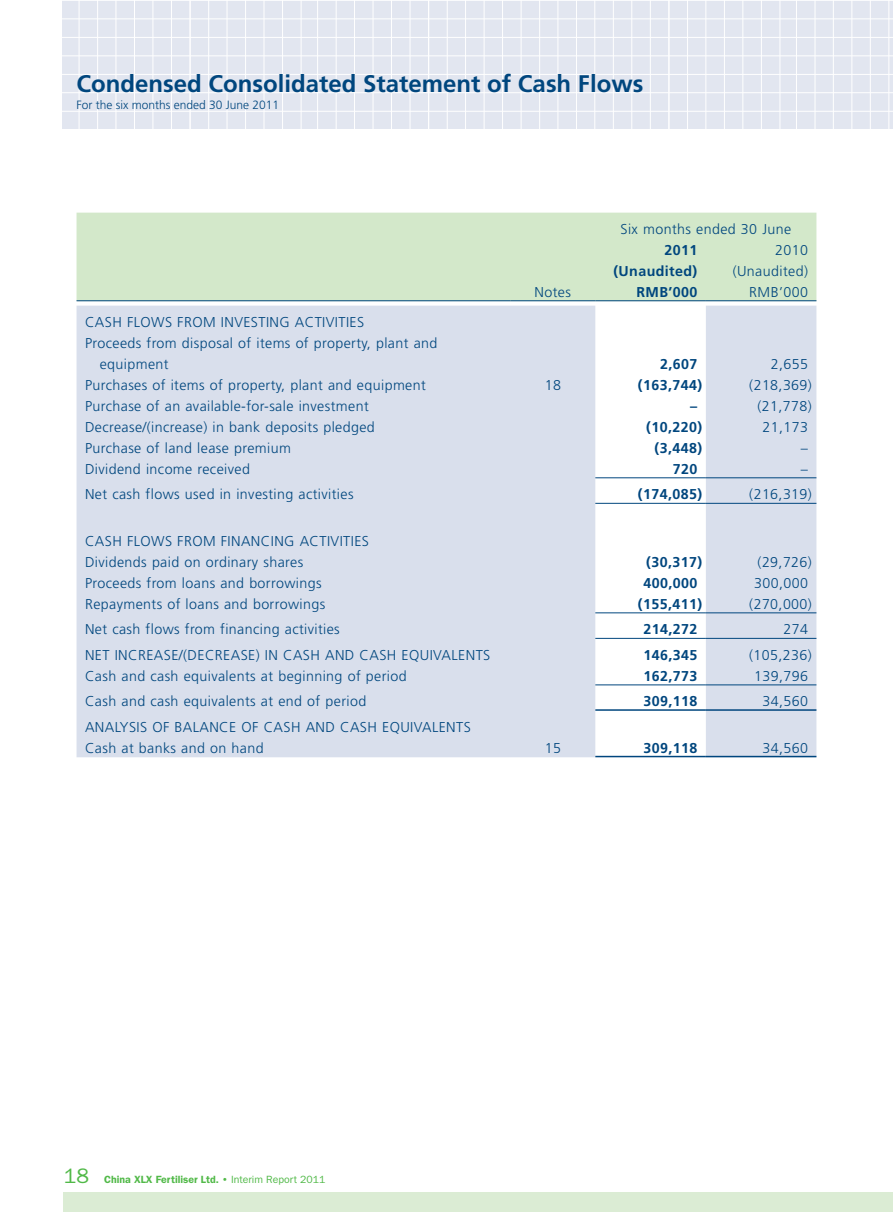
<style>
.page{position:relative;width:893px;height:1212px;background:#fff}
.page>*{position:absolute;margin:0;border:0;box-sizing:border-box;transform-origin:0 0}
.t1{font:700 24px "Frutiger LT Std";color:#00467e}
.t2{font:300 14.25px/21px "Frutiger LT Std";letter-spacing:.03em;color:#00467e}
.t3{font:700 14.25px "Frutiger LT Std";letter-spacing:.03em;color:#00467e}
.t4{font:300 12px "Frutiger LT Std";color:#00467e}
.t5{font:600 10.5px "ITC Franklin Gothic Std";color:#51b948}
.s1{font-weight:400;font-size:21px}
.s2{font-family:"Franklin Gothic";font-weight:400}
.s3{font-weight:400}
</style>
<div class="page">
<div style="left:62px;top:0;width:831px;height:128px;background:#e2e6f0"></div>
<hr style="left:62px;top:0;width:831px;height:1px;background:#fff">
<hr style="left:62px;top:19px;width:831px;height:1px;background:#fff">
<hr style="left:62px;top:37px;width:831px;height:1px;background:#fff">
<hr style="left:62px;top:56px;width:831px;height:1px;background:#fff">
<hr style="left:62px;top:74px;width:831px;height:1px;background:#fff">
<hr style="left:62px;top:92px;width:831px;height:1px;background:#fff">
<hr style="left:62px;top:111px;width:831px;height:1px;background:#fff">
<hr style="left:171px;top:0;width:1px;height:128px;background:#fff">
<hr style="left:153px;top:0;width:1px;height:128px;background:#fff">
<hr style="left:134px;top:0;width:1px;height:128px;background:#fff">
<hr style="left:116px;top:0;width:1px;height:128px;background:#fff">
<hr style="left:97px;top:0;width:1px;height:128px;background:#fff">
<hr style="left:79px;top:0;width:1px;height:128px;background:#fff">
<hr style="left:301px;top:0;width:1px;height:128px;background:#fff">
<hr style="left:282px;top:0;width:1px;height:128px;background:#fff">
<hr style="left:264px;top:0;width:1px;height:128px;background:#fff">
<hr style="left:245px;top:0;width:1px;height:128px;background:#fff">
<hr style="left:227px;top:0;width:1px;height:128px;background:#fff">
<hr style="left:208px;top:0;width:1px;height:128px;background:#fff">
<hr style="left:190px;top:0;width:1px;height:128px;background:#fff">
<hr style="left:410px;top:0;width:1px;height:128px;background:#fff">
<hr style="left:391px;top:0;width:1px;height:128px;background:#fff">
<hr style="left:373px;top:0;width:1px;height:128px;background:#fff">
<hr style="left:354px;top:0;width:1px;height:128px;background:#fff">
<hr style="left:336px;top:0;width:1px;height:128px;background:#fff">
<hr style="left:317px;top:0;width:1px;height:128px;background:#fff">
<hr style="left:539px;top:0;width:1px;height:128px;background:#fff">
<hr style="left:521px;top:0;width:1px;height:128px;background:#fff">
<hr style="left:502px;top:0;width:1px;height:128px;background:#fff">
<hr style="left:484px;top:0;width:1px;height:128px;background:#fff">
<hr style="left:465px;top:0;width:1px;height:128px;background:#fff">
<hr style="left:447px;top:0;width:1px;height:128px;background:#fff">
<hr style="left:428px;top:0;width:1px;height:128px;background:#fff">
<hr style="left:650px;top:0;width:1px;height:128px;background:#fff">
<hr style="left:631px;top:0;width:1px;height:128px;background:#fff">
<hr style="left:613px;top:0;width:1px;height:128px;background:#fff">
<hr style="left:594px;top:0;width:1px;height:128px;background:#fff">
<hr style="left:576px;top:0;width:1px;height:128px;background:#fff">
<hr style="left:558px;top:0;width:1px;height:128px;background:#fff">
<hr style="left:780px;top:0;width:1px;height:128px;background:#fff">
<hr style="left:761px;top:0;width:1px;height:128px;background:#fff">
<hr style="left:742px;top:0;width:1px;height:128px;background:#fff">
<hr style="left:724px;top:0;width:1px;height:128px;background:#fff">
<hr style="left:705px;top:0;width:1px;height:128px;background:#fff">
<hr style="left:687px;top:0;width:1px;height:128px;background:#fff">
<hr style="left:669px;top:0;width:1px;height:128px;background:#fff">
<hr style="left:888px;top:0;width:1px;height:128px;background:#fff">
<hr style="left:870px;top:0;width:1px;height:128px;background:#fff">
<hr style="left:851px;top:0;width:1px;height:128px;background:#fff">
<hr style="left:833px;top:0;width:1px;height:128px;background:#fff">
<hr style="left:815px;top:0;width:1px;height:128px;background:#fff">
<hr style="left:796px;top:0;width:1px;height:128px;background:#fff">
<div style="left:64px;top:1193px;width:829px;height:19px;background:#dbecd4"></div>
<div style="left:77px;top:213px;width:739px;height:87px;background:#d3e8ca"></div>
<svg style="left:77px;top:306px;width:739px;height:451px;fill:#d9dfec"></svg>
<hr style="left:77px;top:300px;width:433px;height:1px;background:#00467e">
<hr style="left:510px;top:300px;width:85px;height:1px;background:#00467e">
<hr style="left:595px;top:300px;width:111px;height:1px;background:#00467e">
<hr style="left:706px;top:300px;width:110px;height:1px;background:#00467e">
<hr style="left:595px;top:477px;width:111px;height:1px;background:#00467e">
<hr style="left:706px;top:477px;width:110px;height:1px;background:#00467e">
<hr style="left:595px;top:503px;width:111px;height:1px;background:#00467e">
<hr style="left:706px;top:503px;width:110px;height:1px;background:#00467e">
<hr style="left:595px;top:612px;width:111px;height:1px;background:#00467e">
<hr style="left:706px;top:612px;width:110px;height:1px;background:#00467e">
<hr style="left:595px;top:638px;width:111px;height:1px;background:#00467e">
<hr style="left:706px;top:638px;width:110px;height:1px;background:#00467e">
<hr style="left:595px;top:684px;width:111px;height:1px;background:#00467e">
<hr style="left:706px;top:684px;width:110px;height:1px;background:#00467e">
<hr style="left:595px;top:709px;width:111px;height:2px;background:#00467e">
<hr style="left:706px;top:709px;width:110px;height:2px;background:#00467e">
<hr style="left:595px;top:756px;width:111px;height:1px;background:#00467e">
<hr style="left:706px;top:756px;width:110px;height:1px;background:#00467e">
<h1 class="t1" style="left:77px;top:70px;width:568px">Condensed Consolidated Statement of Cash Flows</h1>
<p class="t4" style="left:77px;top:98px;width:204px">For the six months ended 30 June 2011</p>
<p class="t2" style="left:620px;top:218px;width:172px">Six months ended 30 June</p>
<p class="t3" style="left:664px;top:241px;width:34px">2011</p>
<p class="t2" style="left:775px;top:239px;width:34px">2010</p>
<p class="t3" style="left:613px;top:262px;width:85px">(Unaudited)</p>
<p class="t2" style="left:733px;top:260px;width:77px">(Unaudited)</p>
<p class="t2" style="left:535px;top:281px;width:38px">Notes</p>
<p class="t3" style="left:636px;top:283px;width:62px">RMB’000</p>
<p class="t2" style="left:749px;top:281px;width:60px">RMB’000</p>
<p class="t2" style="left:85px;top:311px;width:281px">CASH FLOWS FROM INVESTING ACTIVITIES</p>
<p class="t2" style="left:85px;top:332px;width:354px">Proceeds from disposal of items of property, plant and</p>
<p class="t2" style="left:100px;top:353px;width:70px">equipment</p>
<p class="t3" style="left:660px;top:355px;width:39px">2,607</p>
<p class="t2" style="left:771px;top:353px;width:39px">2,655</p>
<p class="t2" style="left:85px;top:374px;width:342px">Purchases of items of property, plant and equipment</p>
<p class="t2" style="left:545px;top:374px;width:18px">18</p>
<p class="t3" style="left:638px;top:376px;width:66px">(163,744)</p>
<p class="t2" style="left:749px;top:374px;width:64px">(218,369)</p>
<p class="t2" style="left:85px;top:395px;width:285px">Purchase of an available-for-sale investment</p>
<p class="t3" style="left:690px;top:397px;width:9px">–</p>
<p class="t2" style="left:758px;top:395px;width:56px">(21,778)</p>
<p class="t2" style="left:85px;top:416px;width:291px">Decrease/(increase) in bank deposits pledged</p>
<p class="t3" style="left:646px;top:418px;width:57px">(10,220)</p>
<p class="t2" style="left:762px;top:416px;width:47px">21,173</p>
<p class="t2" style="left:85px;top:437px;width:207px">Purchase of land lease premium</p>
<p class="t3" style="left:655px;top:439px;width:49px">(3,448)</p>
<p class="t2" style="left:801px;top:437px;width:9px">–</p>
<p class="t2" style="left:85px;top:458px;width:166px">Dividend income received</p>
<p class="t3" style="left:673px;top:460px;width:26px">720</p>
<p class="t2" style="left:801px;top:458px;width:9px">–</p>
<p class="t2" style="left:85px;top:484px;width:270px">Net cash flows used in investing activities</p>
<p class="t3" style="left:638px;top:486px;width:66px">(174,085)</p>
<p class="t2" style="left:749px;top:484px;width:64px">(216,319)</p>
<p class="t2" style="left:85px;top:530px;width:285px">CASH FLOWS FROM FINANCING ACTIVITIES<br>Dividends paid on ordinary shares</p>
<p class="t3" style="left:646px;top:553px;width:57px">(30,317)</p>
<p class="t2" style="left:758px;top:551px;width:56px">(29,726)</p>
<p class="t2" style="left:85px;top:572px;width:238px">Proceeds from loans and borrowings</p>
<p class="t3" style="left:643px;top:574px;width:55px">400,000</p>
<p class="t2" style="left:754px;top:572px;width:55px">300,000</p>
<p class="t2" style="left:85px;top:593px;width:242px">Repayments of loans and borrowings</p>
<p class="t3" style="left:638px;top:595px;width:66px">(155,411)</p>
<p class="t2" style="left:749px;top:593px;width:64px">(270,000)</p>
<p class="t2" style="left:85px;top:619px;width:256px">Net cash flows from financing activities</p>
<p class="t3" style="left:643px;top:621px;width:55px">214,272</p>
<p class="t2" style="left:783px;top:619px;width:26px">274</p>
<p class="t2" style="left:85px;top:644px;width:407px">NET INCREASE/(DECREASE) IN CASH AND CASH EQUIVALENTS</p>
<p class="t3" style="left:643px;top:646px;width:55px">146,345</p>
<p class="t2" style="left:749px;top:644px;width:64px">(105,236)</p>
<p class="t2" style="left:85px;top:665px;width:323px">Cash and cash equivalents at beginning of period</p>
<p class="t3" style="left:643px;top:667px;width:55px">162,773</p>
<p class="t2" style="left:754px;top:665px;width:55px">139,796</p>
<p class="t2" style="left:85px;top:691px;width:283px">Cash and cash equivalents at end of period</p>
<p class="t3" style="left:643px;top:693px;width:55px">309,118</p>
<p class="t2" style="left:762px;top:691px;width:47px">34,560</p>
<p class="t2" style="left:85px;top:716px;width:387px">ANALYSIS OF BALANCE OF CASH AND CASH EQUIVALENTS<br>Cash at banks and on hand</p>
<p class="t2" style="left:545px;top:737px;width:18px">15</p>
<p class="t3" style="left:643px;top:739px;width:55px">309,118</p>
<p class="t2" style="left:762px;top:737px;width:47px">34,560</p>
<p class="t5" style="left:64px;top:1173px;width:263px"><span class="s1">18</span> China XLX Fertiliser Ltd. <span class="s2">•</span> <span class="s3">Interim Report 2011</span></p>
</div>
